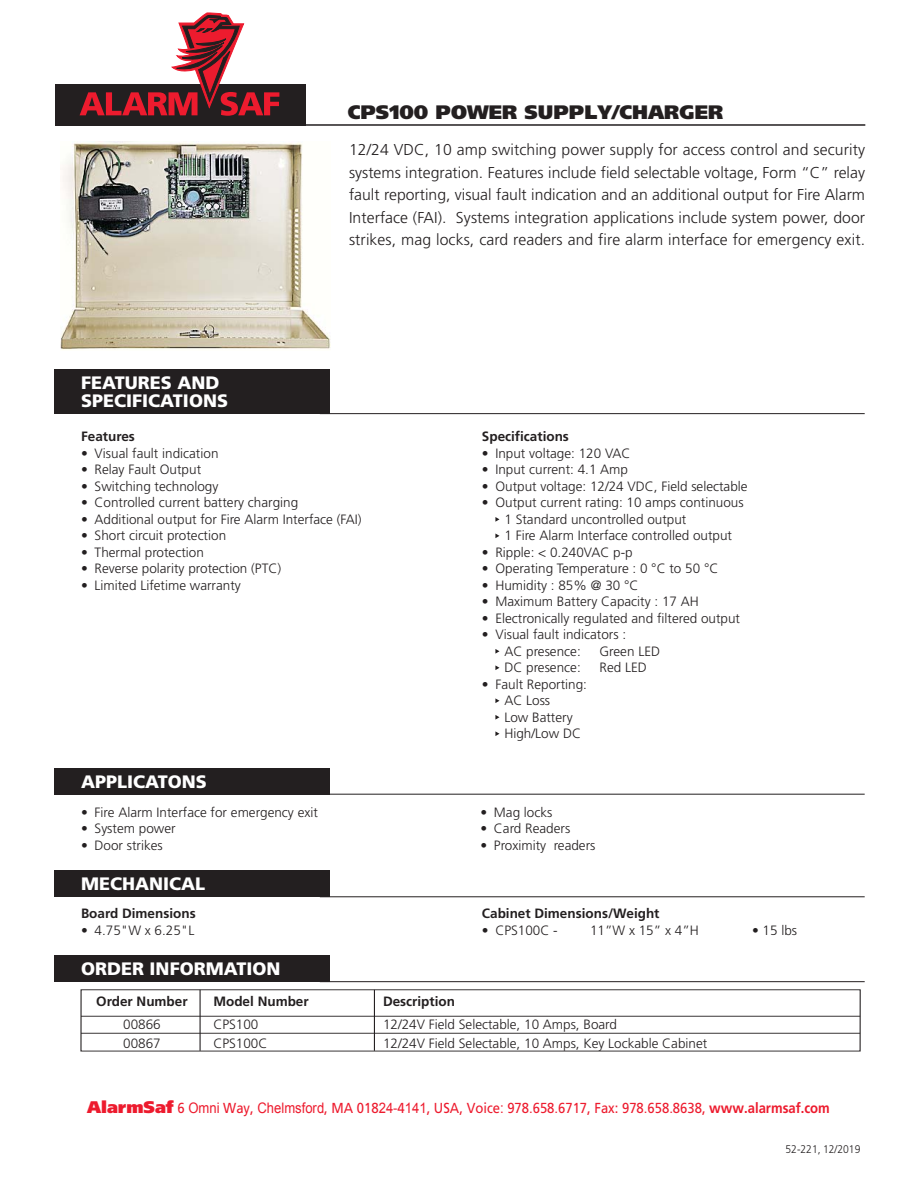
<style>
.page{position:relative;width:918px;height:1188px;background:#fff}
.page>*{position:absolute;margin:0;border:0;box-sizing:border-box;transform-origin:0 0}
.t1{font:900 19.5px "Frutiger";color:#231f20}
.t2{font:900 18px/18px "Frutiger";color:#fff}
.t3{font:300 15.75px/22.5px "Frutiger";letter-spacing:.005em;color:#231f20;text-align:justify}
.t4{font:14.55px "Frutiger";color:#ed1b2e;scale:.9 1}
.t5{font:300 13.5px/16.5px "Frutiger";color:#231f20}
.t6{font:700 13.5px "Frutiger";color:#231f20}
.t7{font:300 11.1px "Frutiger";color:#231f20;scale:.93 1}
.s1{font-weight:900;font-size:16.8px}
.s2{font-family:"Arial"}
.s3{font-weight:700}
</style>
<div class="page">
<div style="left:55px;top:84px;width:250px;height:42px;background:#231f20"></div>
<svg style="left:80px;top:13px;width:199px;height:103px"></svg>
<hr style="left:304px;top:124px;width:561px;height:2px;background:#231f20">
<img style="left:61px;top:142px;width:270px;height:208px">
<div style="left:54px;top:369px;width:276px;height:45px;background:#231f20"></div>
<hr style="left:320px;top:413px;width:545px;height:1px;background:#231f20">
<svg style="left:495px;top:517px;width:4px;height:5px"></svg>
<svg style="left:495px;top:533px;width:4px;height:5px"></svg>
<svg style="left:495px;top:649px;width:4px;height:5px"></svg>
<svg style="left:495px;top:665px;width:4px;height:5px"></svg>
<svg style="left:495px;top:698px;width:4px;height:5px"></svg>
<svg style="left:495px;top:715px;width:4px;height:5px"></svg>
<svg style="left:495px;top:731px;width:4px;height:5px"></svg>
<div style="left:54px;top:768px;width:276px;height:27px;background:#231f20"></div>
<hr style="left:320px;top:794px;width:545px;height:1px;background:#231f20">
<div style="left:54px;top:870px;width:276px;height:27px;background:#231f20"></div>
<hr style="left:320px;top:896px;width:545px;height:1px;background:#231f20">
<hr style="left:81px;top:1016px;width:779px;height:1px;background:#231f20">
<hr style="left:200px;top:990px;width:1px;height:61px;background:#231f20">
<hr style="left:374px;top:990px;width:1px;height:61px;background:#231f20">
<hr style="left:81px;top:1033px;width:779px;height:1px;background:#231f20">
<div style="left:54px;top:955px;width:276px;height:27px;background:#231f20"></div>
<hr style="left:320px;top:981px;width:545px;height:1px;background:#231f20">
<h1 class="t1" style="left:348px;top:105px;width:377px">CPS100 POWER SUPPLY/CHARGER</h1>
<p class="t3" style="left:349px;top:140px;width:518px">12/24 VDC, 10 amp switching power supply for access control and security systems integration. Features include field selectable voltage, Form “C” relay fault reporting, visual fault indication and an additional output for Fire Alarm Interface (FAI). Systems integration applications include system power, door strikes, mag locks, card readers and fire alarm interface for emergency exit.</p>
<h2 class="t2" style="left:81px;top:375px;width:148px">FEATURES AND<br>SPECIFICATIONS</h2>
<p class="t6" style="left:81px;top:431px;width:55px">Features</p>
<p class="t5" style="left:81px;top:446px;width:139px">• Visual fault indication</p>
<p class="t5" style="left:81px;top:463px;width:122px">• Relay Fault Output</p>
<p class="t5" style="left:81px;top:479px;width:139px">• Switching technology</p>
<p class="t5" style="left:81px;top:496px;width:219px">• Controlled current battery charging</p>
<p class="t5" style="left:81px;top:512px;width:282px">• Additional output for Fire Alarm Interface (FAI)</p>
<p class="t5" style="left:81px;top:529px;width:147px">• Short circuit protection</p>
<p class="t5" style="left:81px;top:545px;width:124px">• Thermal protection</p>
<p class="t5" style="left:81px;top:562px;width:202px">• Reverse polarity protection (PTC)</p>
<p class="t5" style="left:81px;top:578px;width:161px">• Limited Lifetime warranty</p>
<h2 class="t2" style="left:81px;top:774px;width:127px">APPLICATONS</h2>
<p class="t5" style="left:81px;top:805px;width:238px">• Fire Alarm Interface for emergency exit</p>
<p class="t5" style="left:81px;top:821px;width:96px">• System power</p>
<p class="t5" style="left:81px;top:838px;width:83px">• Door strikes</p>
<h2 class="t2" style="left:81px;top:876px;width:126px">MECHANICAL</h2>
<p class="t6" style="left:81px;top:908px;width:116px">Board Dimensions</p>
<p class="t5" style="left:81px;top:923px;width:115px">• 4.75"W x 6.25"L</p>
<h2 class="t2" style="left:81px;top:961px;width:201px">ORDER INFORMATION</h2>
<p class="t6" style="left:482px;top:431px;width:89px">Specifications</p>
<p class="t5" style="left:482px;top:446px;width:150px">• Input voltage: 120 VAC</p>
<p class="t5" style="left:482px;top:463px;width:148px">• Input current: 4.1 Amp</p>
<p class="t5" style="left:482px;top:479px;width:267px">• Output voltage: 12/24 VDC, Field selectable</p>
<p class="t5" style="left:504px;top:496px;width:241px;text-indent:-23px">• Output current rating: 10 amps continuous<br>1 Standard uncontrolled output<br>1 Fire Alarm Interface controlled output</p>
<p class="t5" style="left:482px;top:545px;width:152px">• Ripple: &lt; 0.240VAC p-p</p>
<p class="t5" style="left:482px;top:562px;width:238px">• Operating Temperature : 0 C to 50 C</p>
<p class="t5" style="left:482px;top:578px;width:158px">• Humidity : 85% @ 30 C</p>
<p class="t5" style="left:482px;top:595px;width:218px">• Maximum Battery Capacity : 17 AH</p>
<p class="t5" style="left:482px;top:611px;width:260px">• Electronically regulated and filtered output</p>
<p class="t5" style="left:504px;top:627px;width:123px;text-indent:-23px">• Visual fault indicators :<br>AC presence:</p>
<p class="t5" style="left:600px;top:644px;width:62px">Green LED</p>
<p class="t5" style="left:504px;top:660px;width:78px">DC presence:</p>
<p class="t5" style="left:600px;top:660px;width:49px">Red LED</p>
<p class="t5" style="left:504px;top:677px;width:84px;text-indent:-23px">• Fault Reporting:<br>AC Loss<br>Low Battery<br>High/Low DC</p>
<p class="t5" style="left:480px;top:805px;width:74px">• Mag locks</p>
<p class="t5" style="left:480px;top:821px;width:91px">• Card Readers</p>
<p class="t5" style="left:480px;top:838px;width:117px">• Proximity readers</p>
<p class="t6" style="left:482px;top:908px;width:179px">Cabinet Dimensions/Weight</p>
<p class="t5" style="left:482px;top:923px;width:77px">• CPS100C -</p>
<p class="t5" style="left:590px;top:923px;width:110px">11”W x 15” x 4”H</p>
<p class="t5" style="left:752px;top:923px;width:47px">• 15 lbs</p>
<p class="t6" style="left:96px;top:996px;width:93px">Order Number</p>
<p class="t6" style="left:213px;top:996px;width:97px">Model Number</p>
<p class="t6" style="left:383px;top:996px;width:74px">Description</p>
<p class="t5" style="left:123px;top:1017px;width:39px">00866</p>
<p class="t5" style="left:213px;top:1017px;width:47px">CPS100</p>
<p class="t5" style="left:383px;top:1017px;width:236px">12/24V Field Selectable, 10 Amps, Board</p>
<p class="t5" style="left:123px;top:1037px;width:39px">00867</p>
<p class="t5" style="left:213px;top:1037px;width:56px">CPS100C</p>
<p class="t5" style="left:383px;top:1037px;width:326px">12/24V Field Selectable, 10 Amps, Key Lockable Cabinet</p>
<p class="t4" style="left:87px;top:1102px;width:827px"><span class="s1">AlarmSaf</span> 6 <span class="s2">Omni</span> Way, <span class="s2">Chelmsford</span>, MA 018<span class="s2">24</span>-4<span class="s2">141</span>, USA, Voice<span class="s2">:</span> 978<span class="s2">.</span>658<span class="s2">.</span>6717, Fax: 978<span class="s2">.</span>658<span class="s2">.</span>8638, <span class="s3">www.alarmsaf.com</span></p>
<p class="t7" style="left:786px;top:1144px;width:82px">52-221;, 12/2019</p>
</div>
